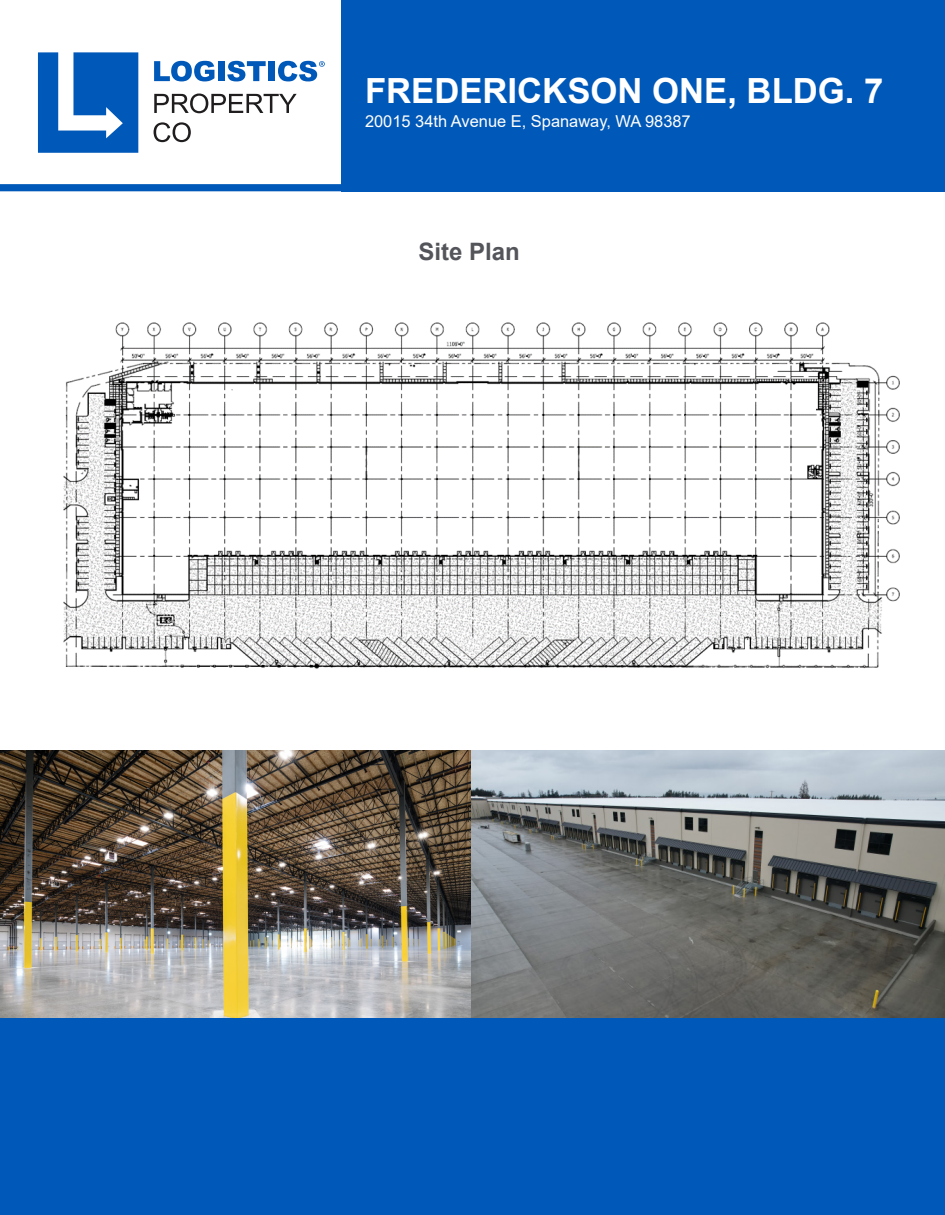
<style>
.page{position:relative;width:945px;height:1215px;background:#fff}
.page>*{position:absolute;margin:0;border:0;box-sizing:border-box;transform-origin:0 0}
.t1{font:700 34.65px "Arial";color:#fff}
.t2{font:700 24px "Arial";color:#54555a}
.t3{font:16.5px "Arial";color:#fff}
</style>
<div class="page">
<div style="left:341px;top:0;width:604px;height:191px;background:#0058b8"></div>
<svg style="left:154px;top:94px;width:143px;height:19px"></svg>
<svg style="left:154px;top:122px;width:37px;height:20px"></svg>
<svg style="left:154px;top:61px;width:60px;height:20px"></svg>
<div style="left:218px;top:61px;width:6px;height:20px;background:#0058b8"></div>
<svg style="left:227px;top:61px;width:39px;height:20px"></svg>
<div style="left:268px;top:61px;width:7px;height:20px;background:#0058b8"></div>
<svg style="left:278px;top:61px;width:47px;height:20px"></svg>
<svg style="left:38px;top:52px;width:100px;height:101px"></svg>
<div style="left:0;top:184px;width:945px;height:7px;background:#0058b8"></div>
<img style="left:63px;top:322px;width:837px;height:347px">
<img style="left:0;top:751px;width:944px;height:266px">
<div style="left:0;top:1019px;width:945px;height:196px;background:#0058b8"></div>
<p class="t1" style="left:365px;top:66px;width:520px">FREDERICKSON ONE, BLDG. 7</p>
<p class="t3" style="left:365px;top:110px;width:327px">20015 34th Avenue E, Spanaway, WA 98387</p>
<p class="t2" style="left:419px;top:235px;width:103px">Site Plan</p>
</div>
